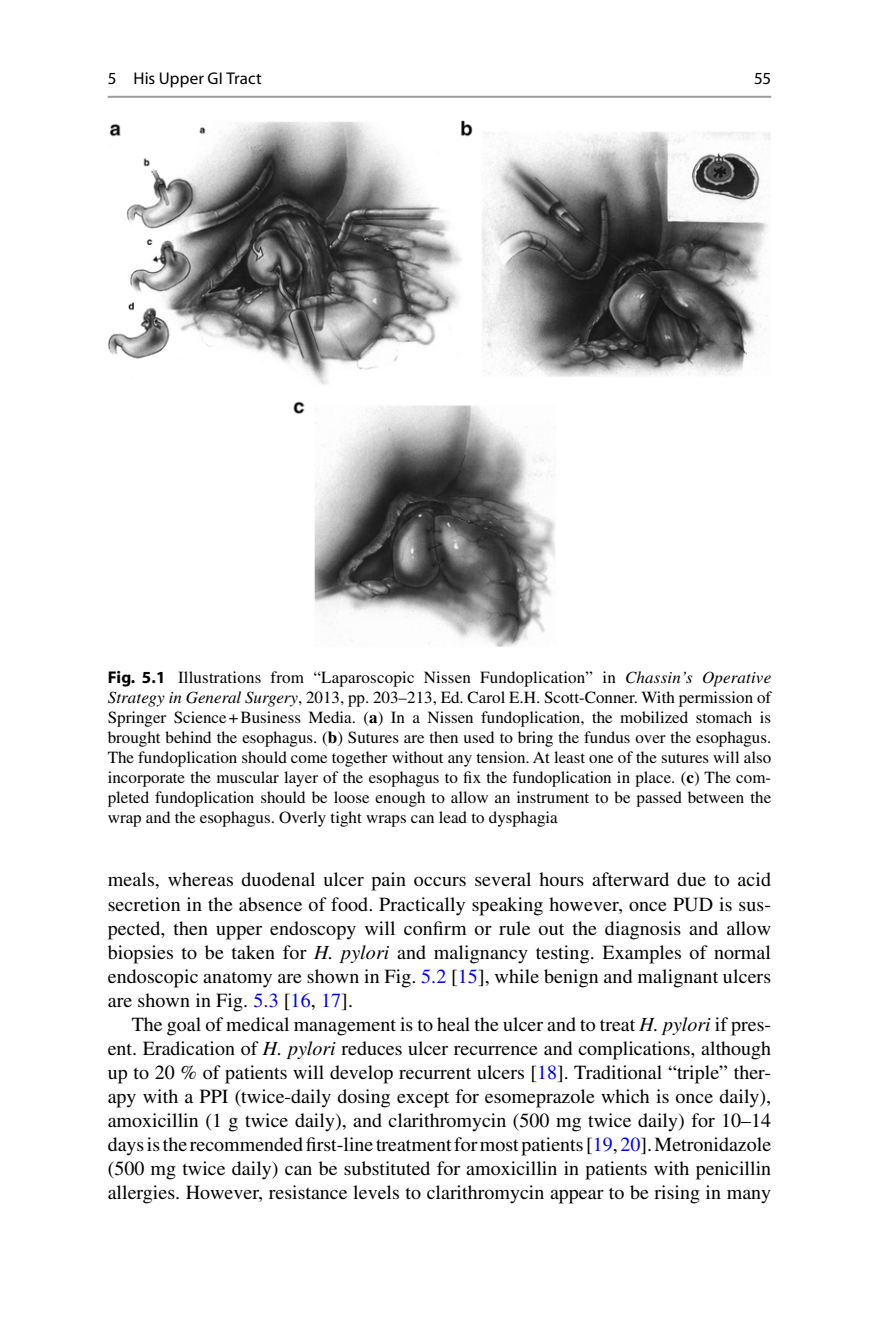
<style>
.page{position:relative;width:879px;height:1333px;background:#fff}
.page>*{position:absolute;margin:0;border:0;box-sizing:border-box;transform-origin:0 0}
.t1{font:20px/24px "Pwqyrh Times";color:#000;text-align:justify}
.t2{font:17px/20px "Pwqyrh Times";color:#000;text-align:justify}
.t3{font:17px "Sbyktm Myriad";letter-spacing:.005em;color:#000}
.s1{font-family:"Sljpqr Myriad";font-weight:700}
.s2{font-family:"Qwjhlq Times";font-style:italic}
.s3{font-family:"Twqsdh Times";font-weight:700}
.s4{color:#0000fa}
</style>
<div class="page">
<img style="left:108px;top:121px;width:663px;height:526px">
<hr style="left:108px;top:96px;width:663px;height:2px;background:#9c9c9c">
<p class="t3" style="left:108px;top:72px;width:155px">5 His Upper GI Tract</p>
<p class="t3" style="left:754px;top:72px;width:19px">55</p>
<p class="t2" style="left:108px;top:669px;width:665px"><span class="s1">Fig. 5.1</span> Illustrations from “ Laparoscopic Nissen Fundoplication ” in <span class="s2">Chassin’s Operative Strategy in General Surgery</span> , 2013, pp. 203–213, Ed. Carol E.H. Scott-Conner. With permission of Springer Science + Business Media. ( <span class="s3">a</span> ) In a Nissen fundoplication, the mobilized stomach is brought behind the esophagus. ( <span class="s3">b</span> ) Sutures are then used to bring the fundus over the esophagus.<br>The fundoplication should come together without any tension. At least one of the sutures will also incorporate the muscular layer of the esophagus to fix the fundoplication in place. ( <span class="s3">c</span> ) The com&shy;pleted fundoplication should be loose enough to allow an instrument to be passed between the wrap and the esophagus. Overly tight wraps can lead to dysphagia</p>
<p class="t1" style="left:108px;top:869px;width:665px">meals, whereas duodenal ulcer pain occurs several hours afterward due to acid secretion in the absence of food. Practically speaking however, once PUD is sus&shy;pected, then upper endoscopy will confirm or rule out the diagnosis and allow biopsies to be taken for <span class="s2">H. pylori</span> and malignancy testing. Examples of normal endoscopic anatomy are shown in Fig. <span class="s4">5.2</span> [ <span class="s4">15</span> ], while benign and malignant ulcers are shown in Fig. <span class="s4">5.3</span> [ <span class="s4">16</span> , <span class="s4">17</span> ].</p>
<p class="t1" style="left:108px;top:1013px;width:665px;text-indent:24px">The goal of medical management is to heal the ulcer and to treat <span class="s2">H. pylori</span> if pres&shy;ent. Eradication of <span class="s2">H. pylori</span> reduces ulcer recurrence and complications, although up to 20 % of patients will develop recurrent ulcers [ <span class="s4">18</span> ]. Traditional “triple” ther&shy;apy with a PPI (twice-daily dosing except for esomeprazole which is once daily), amoxicillin (1 g twice daily), and clarithromycin (500 mg twice daily) for 10–14 days is the recommended first-line treatment for most patients [ <span class="s4">19</span> , <span class="s4">20</span> ]. Metronidazole (500 mg twice daily) can be substituted for amoxicillin in patients with penicillin allergies. However, resistance levels to clarithromycin appear to be rising in many</p>
</div>
